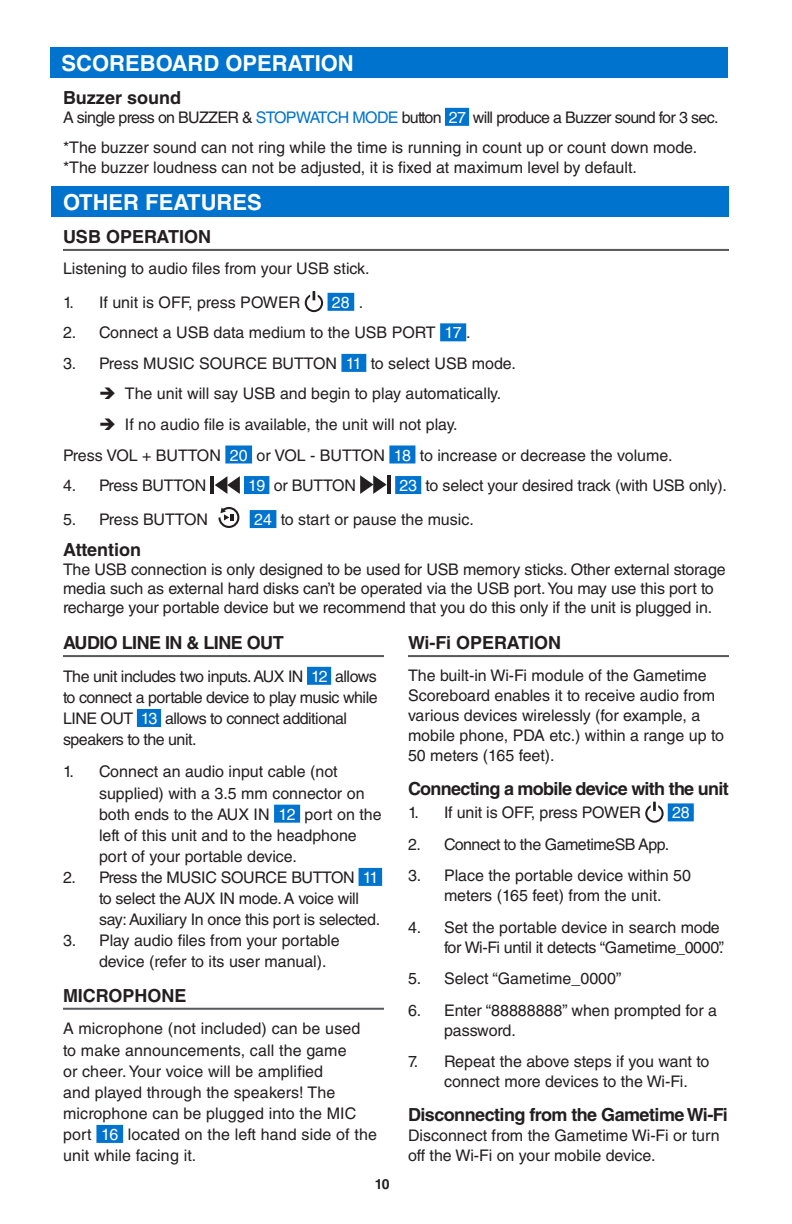
<style>
.page{position:relative;width:792px;height:1224px;background:#fff}
.page>*{position:absolute;margin:0;border:0;box-sizing:border-box;transform-origin:0 0}
.Titre_1{font:700 22px "Helvetica LT Std";color:#fff}
.Gras{font:700 18px "Helvetica LT Std";letter-spacing:-.03em;color:#231f20}
.Titre_2{font:700 18px "Helvetica LT Std";color:#231f20}
.Gras-2{font:700 18px "Helvetica LT Std";color:#231f20}
.Titre_2-2{font:700 18px "Helvetica LT Std";letter-spacing:-.03em;color:#231f20}
.t1{font:16px/21px "Helvetica LT Std";color:#231f20}
.t2{font:16px/21px "Helvetica LT Std";letter-spacing:-.02em;color:#231f20}
.t3{font:16px/21px "Helvetica LT Std";letter-spacing:-.03em;color:#231f20}
.t4{font:16px "Helvetica LT Std";letter-spacing:-.04em;color:#231f20}
.t5{font:16px "Helvetica LT Std";color:#fff}
.t6{font:700 14px "Helvetica LT Std";color:#231f20}
.s1{color:#0073ce}
.s2{color:#fff}
.s3{color:#231f20}
</style>
<div class="page">
<div style="left:50px;top:47px;width:678px;height:30px;background:#0073ce"></div>
<div style="left:445px;top:108px;width:24px;height:18px;background:#0073ce"></div>
<div style="left:52px;top:186px;width:677px;height:31px;background:#0073ce"></div>
<hr style="left:63px;top:249px;width:666px;height:2px;background:#57585a">
<div style="left:328px;top:293px;width:26px;height:18px;background:#0073ce"></div>
<div style="left:440px;top:323px;width:26px;height:18px;background:#0073ce"></div>
<div style="left:341px;top:354px;width:25px;height:18px;background:#0073ce"></div>
<div style="left:225px;top:446px;width:27px;height:18px;background:#0073ce"></div>
<div style="left:389px;top:446px;width:26px;height:18px;background:#0073ce"></div>
<div style="left:244px;top:476px;width:25px;height:18px;background:#0073ce"></div>
<div style="left:395px;top:476px;width:26px;height:18px;background:#0073ce"></div>
<div style="left:250px;top:510px;width:26px;height:18px;background:#0073ce"></div>
<svg style="left:305px;top:291px;width:18px;height:21px"></svg>
<svg style="left:215px;top:476px;width:25px;height:18px"></svg>
<hr style="left:210px;top:476px;width:4px;height:18px;background:#231f20">
<svg style="left:360px;top:475px;width:27px;height:19px"></svg>
<hr style="left:387px;top:475px;width:4px;height:19px;background:#231f20">
<svg style="left:218px;top:507px;width:22px;height:21px"></svg>
<hr style="left:63px;top:655px;width:321px;height:2px;background:#57585a">
<div style="left:307px;top:667px;width:24px;height:18px;background:#0073ce"></div>
<div style="left:137px;top:709px;width:24px;height:18px;background:#0073ce"></div>
<div style="left:274px;top:805px;width:26px;height:18px;background:#0073ce"></div>
<div style="left:359px;top:868px;width:23px;height:18px;background:#0073ce"></div>
<hr style="left:63px;top:1008px;width:321px;height:2px;background:#57585a">
<div style="left:96px;top:1125px;width:27px;height:18px;background:#0073ce"></div>
<hr style="left:408px;top:655px;width:321px;height:2px;background:#57585a">
<div style="left:668px;top:803px;width:26px;height:18px;background:#0073ce"></div>
<svg style="left:645px;top:802px;width:19px;height:21px"></svg>
<h1 class="Titre_1" style="left:62px;top:50px;width:294px">SCOREBOARD OPERATION</h1>
<p class="Gras-2" style="left:63px;top:86px;width:120px">Buzzer sound</p>
<p class="t4" style="left:63px;top:108px;width:657px">A single press on BUZZER &amp; <span class="s1">STOPWATCH MODE</span> button <span class="s2">27</span> will produce a Buzzer sound for 3 sec.</p>
<p class="t1" style="left:63px;top:137px;width:636px">*The buzzer sound can not ring while the time is running in count up or count down mode.</p>
<p class="t1" style="left:63px;top:156px;width:575px">*The buzzer loudness can not be adjusted, it is fixed at maximum level by default.</p>
<p class="Titre_1" style="left:63px;top:189px;width:200px">OTHER FEATURES</p>
<p class="Titre_2" style="left:63px;top:226px;width:150px">USB OPERATION</p>
<p class="t1" style="left:63px;top:258px;width:308px">Listening to audio files from your USB stick.</p>
<p class="t1" style="left:63px;top:292px;width:239px">1. If unit is OFF, press POWER</p>
<p class="t5" style="left:332px;top:293px;width:33px">28 <span class="s3">.</span></p>
<p class="t1" style="left:63px;top:322px;width:409px">2. Connect a USB data medium to the USB PORT <span class="s2">17</span> .</p>
<p class="t1" style="left:63px;top:353px;width:455px">3. Press MUSIC SOURCE BUTTON <span class="s2">11</span> to select USB mode.</p>
<p class="t1" style="left:125px;top:383px;width:378px">The unit will say USB and begin to play automatically.</p>
<p class="t1" style="left:125px;top:414px;width:334px">If no audio file is available, the unit will not play.</p>
<p class="t1" style="left:63px;top:444px;width:611px">Press VOL + BUTTON <span class="s2">20</span> or VOL - BUTTON <span class="s2">18</span> to increase or decrease the volume.</p>
<p class="t1" style="left:63px;top:475px;width:145px">4. Press BUTTON</p>
<p class="t1" style="left:248px;top:475px;width:109px"><span class="s2">19</span> or BUTTON</p>
<p class="t1" style="left:399px;top:475px;width:329px"><span class="s2">23</span> to select your desired track (with USB only).</p>
<p class="t1" style="left:63px;top:509px;width:147px">5. Press BUTTON</p>
<p class="t1" style="left:254px;top:509px;width:221px"><span class="s2">24</span> to start or pause the music.</p>
<p class="Gras-2" style="left:63px;top:538px;width:80px">Attention</p>
<p class="t1" style="left:63px;top:560px;width:664px;line-height:19.2px">The USB connection is only designed to be used for USB memory sticks. Other external storage media such as external hard disks can’t be operated via the USB port. You may use this port to recharge your portable device but we recommend that you do this only if the unit is plugged in.</p>
<p class="Titre_2-2" style="left:63px;top:632px;width:222px">AUDIO LINE IN &amp; LINE OUT</p>
<p class="t3" style="left:63px;top:666px;width:316px">The unit includes two inputs. AUX IN <span class="s2">12</span> allows to connect a portable device to play music while LINE OUT <span class="s2">13</span> allows to connect additional speakers to the unit.</p>
<p class="t1" style="left:99px;top:761px;width:284px;text-indent:-36px">1. Connect an audio input cable (not supplied) with a 3.5 mm connector on both ends to the AUX IN <span class="s2">12</span> port on the left of this unit and to the headphone port of your portable device.</p>
<p class="t2" style="left:99px;top:867px;width:283px;text-indent:-36px">2. Press the MUSIC SOURCE BUTTON <span class="s2">11 </span>to select the AUX IN mode. A voice will say: Auxiliary In once this port is selected.</p>
<p class="t1" style="left:99px;top:930px;width:242px;text-indent:-36px">3. Play audio files from your portable device (refer to its user manual).</p>
<p class="Titre_2" style="left:63px;top:985px;width:125px">MICROPHONE</p>
<p class="t1" style="left:63px;top:1018px;width:316px">A microphone (not included) can be used to make announcements, call the game<br>or cheer. Your voice will be amplified<br>and played through the speakers! The microphone can be plugged into the MIC port <span class="s2">16</span> located on the left hand side of the unit while facing it.</p>
<p class="Titre_2" style="left:408px;top:632px;width:155px">Wi-Fi OPERATION</p>
<p class="t1" style="left:408px;top:665px;width:318px;line-height:20px">The built-in Wi-Fi module of the Gametime Scoreboard enables it to receive audio from various devices wirelessly (for example, a mobile phone, PDA etc.) within a range up to 50 meters (165 feet).</p>
<p class="Gras" style="left:408px;top:778px;width:322px">Connecting a mobile device with the unit</p>
<p class="t1" style="left:408px;top:802px;width:235px">1. If unit is OFF, press POWER</p>
<p class="t5" style="left:672px;top:804px;width:19px">28</p>
<p class="t3" style="left:408px;top:834px;width:263px">2. Connect to the GametimeSB App.</p>
<p class="t1" style="left:408px;top:866px;width:284px;line-height:20px;text-align:center">3. Place the portable device within 50 meters (165 feet) from the unit.</p>
<p class="t2" style="left:408px;top:917px;width:318px;line-height:20px;text-align:right">4. Set the portable device in search mode for Wi-Fi until it detects “Gametime_0000”.</p>
<p class="t1" style="left:408px;top:968px;width:215px">5. Select “Gametime_0000”</p>
<p class="t1" style="left:444px;top:1000px;width:275px;line-height:20px;text-indent:-36px">6. Enter “88888888” when prompted for a password.</p>
<p class="t1" style="left:444px;top:1051px;width:267px;line-height:20px;text-indent:-36px">7. Repeat the above steps if you want to connect more devices to the Wi-Fi.</p>
<p class="Gras" style="left:408px;top:1104px;width:321px">Disconnecting from the Gametime Wi-Fi</p>
<p class="t1" style="left:408px;top:1125px;width:313px;line-height:20px">Disconnect from the Gametime Wi-Fi or turn off the Wi-Fi on your mobile device.</p>
<p class="t6" style="left:375px;top:1176px;width:16px">10</p>
</div>
